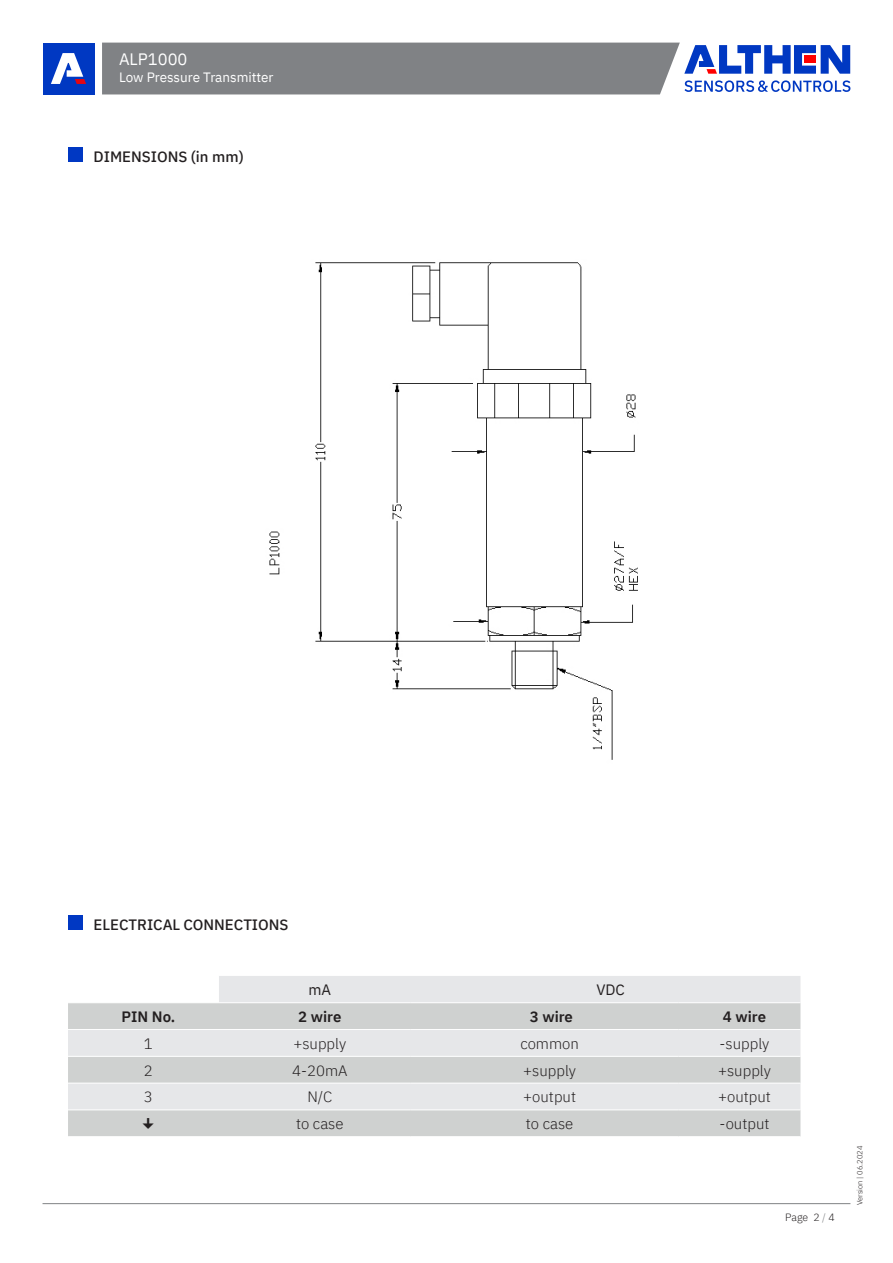
<style>
.page{position:relative;width:893px;height:1263px;background:#fff}
.page>*{position:absolute;margin:0;border:0;box-sizing:border-box;transform-origin:0 0}
._1Head_12pf_Bold{font:16.5px "IBM Plex Sans";color:#fff}
.t1{font:300 15px "IBM Plex Sans";color:#231f20}
.Fliesstext_Head_10pt_Bold{font:500 15px "IBM Plex Sans";color:#231f20}
.t2{font:600 15px "IBM Plex Sans";color:#231f20}
.t3{font:15px "IBM Plex Sans";color:#231f20}
._1Head_12pf_Bold-2{font:13.5px "IBM Plex Sans";letter-spacing:-.005em;color:#fff}
.t4{font:300 10.5px "IBM Plex Sans";color:#231f20}
.t5{font:300 7.5px "IBM Plex Sans";color:#231f20}
.s1{color:#808285}
</style>
<div class="page">
<hr style="left:43px;top:1203px;width:807px;height:1px;background:#808285">
<div style="left:43px;top:43px;width:51px;height:51px;background:#0038c2"></div>
<svg style="left:51px;top:53px;width:35px;height:31px"></svg>
<svg style="left:102px;top:43px;width:748px;height:51px;background:#868c9b"></svg>
<div style="left:68px;top:147px;width:15px;height:15px;background:#0038c3"></div>
<div style="left:68px;top:915px;width:15px;height:15px;background:#0038c3"></div>
<div style="left:219px;top:976px;width:581px;height:26px;background:#e6e7e9"></div>
<div style="left:68px;top:1003px;width:732px;height:133px;background:#cfd1d0"></div>
<svg style="left:68px;top:1030px;width:732px;height:79px;background:#dee0e1"></svg>
<hr style="left:68px;top:1029px;width:151px;height:1px;background:#fff">
<hr style="left:219px;top:1029px;width:192px;height:1px;background:#fff">
<hr style="left:411px;top:1029px;width:268px;height:1px;background:#fff">
<hr style="left:679px;top:1029px;width:121px;height:1px;background:#fff">
<hr style="left:68px;top:1056px;width:151px;height:1px;background:#fff">
<hr style="left:219px;top:1056px;width:192px;height:1px;background:#fff">
<hr style="left:411px;top:1056px;width:268px;height:1px;background:#fff">
<hr style="left:679px;top:1056px;width:121px;height:1px;background:#fff">
<hr style="left:68px;top:1082px;width:151px;height:1px;background:#fff">
<hr style="left:219px;top:1082px;width:192px;height:1px;background:#fff">
<hr style="left:411px;top:1082px;width:268px;height:1px;background:#fff">
<hr style="left:679px;top:1082px;width:121px;height:1px;background:#fff">
<hr style="left:68px;top:1109px;width:151px;height:1px;background:#fff">
<hr style="left:219px;top:1109px;width:192px;height:1px;background:#fff">
<hr style="left:411px;top:1109px;width:268px;height:1px;background:#fff">
<hr style="left:679px;top:1109px;width:121px;height:1px;background:#fff">
<img style="left:269px;top:262px;width:369px;height:498px">
<svg style="left:143px;top:1118px;width:11px;height:11px"></svg>
<p class="_1Head_12pf_Bold" style="left:119px;top:47px;width:70px">ALP1000</p>
<p class="_1Head_12pf_Bold-2" style="left:119px;top:67px;width:156px">Low Pressure Transmitter</p>
<p class="Fliesstext_Head_10pt_Bold" style="left:94px;top:145px;width:152px">DIMENSIONS (in mm)</p>
<p class="Fliesstext_Head_10pt_Bold" style="left:94px;top:913px;width:197px">ELECTRICAL CONNECTIONS</p>
<p class="t3" style="left:308px;top:978px;width:24px">mA</p>
<p class="t3" style="left:596px;top:978px;width:30px">VDC</p>
<p class="t2" style="left:122px;top:1005px;width:55px">PIN No.</p>
<p class="t2" style="left:298px;top:1005px;width:45px">2 wire</p>
<p class="t2" style="left:530px;top:1005px;width:45px">3 wire</p>
<p class="t2" style="left:723px;top:1005px;width:45px">4 wire</p>
<p class="t1" style="left:144px;top:1032px;width:10px">1</p>
<p class="t1" style="left:293px;top:1032px;width:54px">+supply</p>
<p class="t1" style="left:520px;top:1032px;width:60px">common</p>
<p class="t1" style="left:720px;top:1032px;width:51px">-supply</p>
<p class="t1" style="left:144px;top:1059px;width:10px">2</p>
<p class="t1" style="left:292px;top:1059px;width:57px">4-20mA</p>
<p class="t1" style="left:523px;top:1059px;width:54px">+supply</p>
<p class="t1" style="left:718px;top:1059px;width:54px">+supply</p>
<p class="t1" style="left:144px;top:1086px;width:10px">3</p>
<p class="t1" style="left:307px;top:1086px;width:26px">N/C</p>
<p class="t1" style="left:523px;top:1086px;width:54px">+output</p>
<p class="t1" style="left:718px;top:1086px;width:54px">+output</p>
<p class="t1" style="left:296px;top:1112px;width:49px">to case</p>
<p class="t1" style="left:526px;top:1112px;width:49px">to case</p>
<p class="t1" style="left:720px;top:1112px;width:51px">-output</p>
<p class="t4" style="left:785px;top:1209px;width:51px">Page 2 <span class="s1">/</span> 4</p>
<p class="t5" style="left:854px;top:1205px;width:61px;rotate:-90deg">Version | 06.2024</p>
</div>
